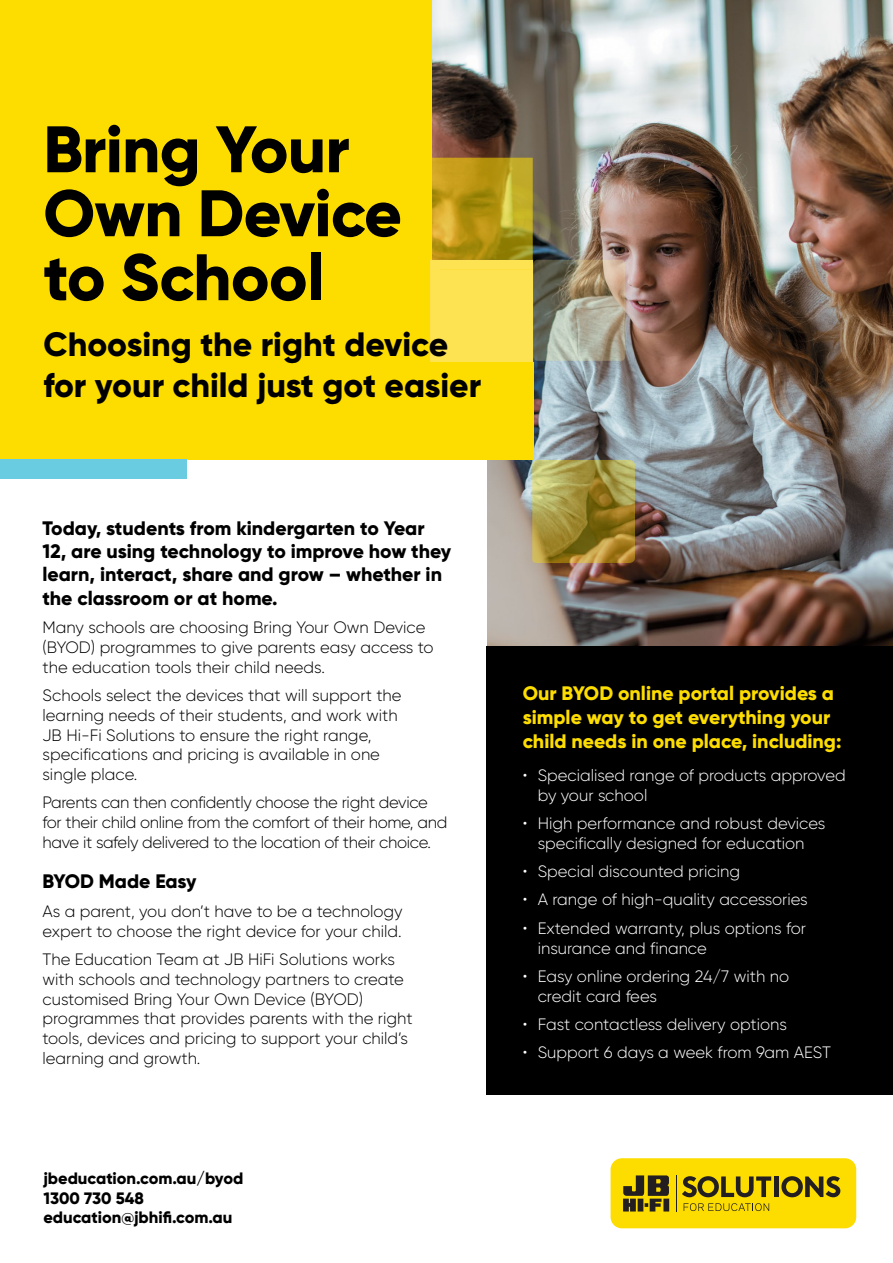
<style>
.page{position:relative;width:893px;height:1263px;background:#fff}
.page>*{position:absolute;margin:0;border:0;box-sizing:border-box;transform-origin:0 0}
.t1{font:800 65.55px/63.9px "Gilroy";letter-spacing:-.01em;color:#000}
.t2{font:800 33.75px/40.5px "Gilroy";color:#000}
.t3{font:800 19.5px/23.4px "Gilroy";color:#000}
.t4{font:800 19.5px/24px "Gilroy";color:#fddd00}
.t5{font:300 16.5px/19.8px "Gilroy";color:#000}
.t6{font:300 16.5px/19.8px "Gilroy";color:#fff}
.t7{font:300 16.5px/19.8px "Gilroy";letter-spacing:-.02em;color:#000}
.t8{font:800 16.5px/19.8px "Gilroy";color:#000}
</style>
<div class="page">
<img style="left:432px;top:0;width:461px;height:646px">
<div style="left:0;top:446px;width:486px;height:345px;background:#fff"></div>
<div style="left:611px;top:1158px;width:245px;height:70px;background:#fddd00;border-radius:11px"></div>
<svg style="left:682px;top:1176px;width:89px;height:21px"></svg>
<div style="left:774px;top:1176px;width:5px;height:21px;background:#231f20"></div>
<svg style="left:781px;top:1176px;width:59px;height:21px"></svg>
<svg style="left:623px;top:1175px;width:46px;height:36px"></svg>
<hr style="left:676px;top:1175px;width:1px;height:36px;background:#231f20">
<svg style="left:684px;top:1203px;width:85px;height:8px"></svg>
<div style="left:0;top:0;width:432px;height:459px;background:#fddd00"></div>
<div style="left:0;top:459px;width:186px;height:20px;background:#6acce1"></div>
<div style="left:430px;top:362px;width:103px;height:97px;background:#fddd00"></div>
<svg style="left:532px;top:460px;width:103px;height:103px;background:#a3903c"></svg>
<div style="left:486px;top:646px;width:407px;height:449px;background:#000"></div>
<img style="left:430px;top:158px;width:195px;height:214px">
<h1 class="t1" style="left:43px;top:117px;width:360px">Bring Your<br>Own Device to School</h1>
<h2 class="t2" style="left:43px;top:324px;width:439px">Choosing the right device for your child just got easier</h2>
<p class="t3" style="left:43px;top:516px;width:410px">Today, students from kindergarten to Year 12, are using technology to improve how they learn, interact, share and grow – whether in the classroom or at home.</p>
<p class="t5" style="left:43px;top:617px;width:393px">Many schools are choosing Bring Your Own Device (BYOD) programmes to give parents easy access to the education tools their child needs.</p>
<p class="t5" style="left:43px;top:685px;width:361px">Schools select the devices that will support the learning needs of their students, and work with JB Hi-Fi Solutions to ensure the right range, specifications and pricing is available in one single place.</p>
<p class="t7" style="left:43px;top:793px;width:406px">Parents can then confidently choose the right device for their child online from the comfort of their home, and have it safely delivered to the location of their choice.</p>
<p class="t3" style="left:43px;top:870px;width:156px">BYOD Made Easy</p>
<p class="t5" style="left:43px;top:901px;width:362px">As a parent, you don’t have to be a technology expert to choose the right device for your child.</p>
<p class="t5" style="left:43px;top:949px;width:372px">The Education Team at JB HiFi Solutions works with schools and technology partners to create customised Bring Your Own Device (BYOD) programmes that provides parents with the right tools, devices and pricing to support your child’s learning and growth.</p>
<p class="t8" style="left:43px;top:1168px;width:201px">jbeducation.com.au/byod<br>1300 730 548 education@jbhifi.com.au</p>
<p class="t4" style="left:523px;top:681px;width:320px">Our BYOD online portal provides a simple way to get everything your child needs in one place, including:</p>
<p class="t6" style="left:538px;top:765px;width:309px;text-indent:-15px">• Specialised range of products approved by your school</p>
<p class="t6" style="left:523px;top:813px;width:304px;text-align:center">• High performance and robust devices specifically designed for education</p>
<p class="t6" style="left:523px;top:861px;width:219px">• Special discounted pricing</p>
<p class="t6" style="left:523px;top:890px;width:286px">• A range of high-quality accessories</p>
<p class="t6" style="left:538px;top:918px;width:270px;text-indent:-15px">• Extended warranty, plus options for insurance and finance</p>
<p class="t6" style="left:538px;top:966px;width:253px;text-indent:-15px">• Easy online ordering 24/7 with no credit card fees</p>
<p class="t6" style="left:523px;top:1014px;width:266px">• Fast contactless delivery options</p>
<p class="t6" style="left:523px;top:1042px;width:310px">• Support 6 days a week from 9am AEST</p>
</div>
